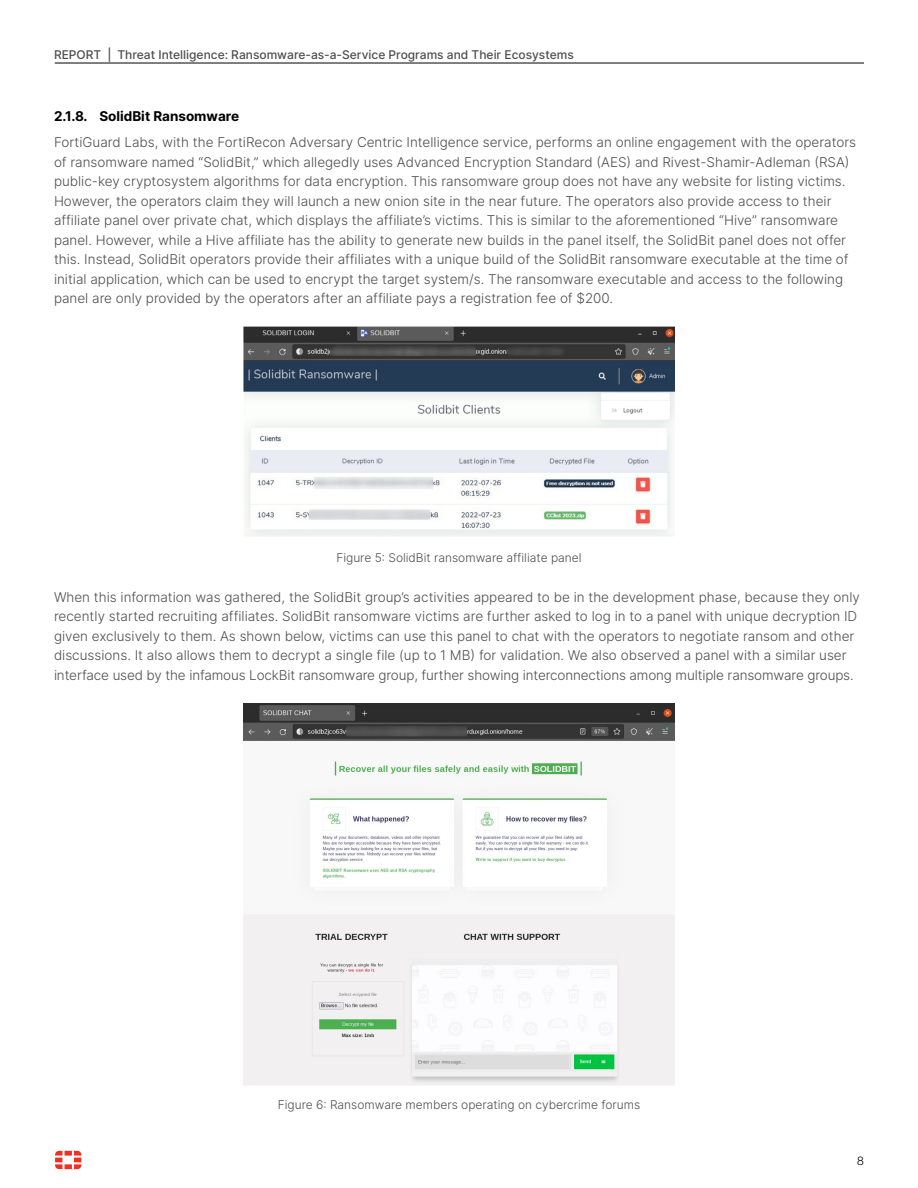
<style>
.page{position:relative;width:918px;height:1188px;background:#fff}
.page>*{position:absolute;margin:0;border:0;box-sizing:border-box;transform-origin:0 0}
.t1{font:300 13.5px/19.5px "Inter";color:#4d4d4f}
.t2{font:700 13.5px "Inter";color:#000}
.t3{font:300 12px "Inter";color:#4d4d4f}
.t4{font:500 12px "Inter";color:#4d4d4f}
.t5{font:300 12px "Helvetica Neue LT Pro";color:#000}
</style>
<div class="page">
<img style="left:243px;top:327px;width:432px;height:210px">
<img style="left:243px;top:703px;width:432px;height:382px">
<hr style="left:55px;top:63px;width:809px;height:1px;background:#000">
<svg style="left:55px;top:1151px;width:26px;height:18px"></svg>
<p class="t4" style="left:54px;top:46px;width:521px">REPORT | Threat Intelligence: Ransomware-as-a-Service Programs and Their Ecosystems</p>
<p class="t2" style="left:54px;top:106px;width:187px">2.1.8. SolidBit Ransomware</p>
<p class="t1" style="left:54px;top:133px;width:804px">FortiGuard Labs, with the FortiRecon Adversary Centric Intelligence service, performs an online engagement with the operators of ransomware named “SolidBit,” which allegedly uses Advanced Encryption Standard (AES) and Rivest-Shamir-Adleman (RSA) public-key cryptosystem algorithms for data encryption. This ransomware group does not have any website for listing victims.<br>However, the operators claim they will launch a new onion site in the near future. The operators also provide access to their affiliate panel over private chat, which displays the affiliate’s victims. This is similar to the aforementioned “Hive” ransomware panel. However, while a Hive affiliate has the ability to generate new builds in the panel itself, the SolidBit panel does not offer this. Instead, SolidBit operators provide their affiliates with a unique build of the SolidBit ransomware executable at the time of initial application, which can be used to encrypt the target system/s. The ransomware executable and access to the following panel are only provided by the operators after an affiliate pays a registration fee of $200.</p>
<p class="t3" style="left:336px;top:549px;width:247px">Figure 5: SolidBit ransomware affiliate panel</p>
<p class="t1" style="left:54px;top:587px;width:807px">When this information was gathered, the SolidBit group’s activities appeared to be in the development phase, because they only recently started recruiting affiliates. SolidBit ransomware victims are further asked to log in to a panel with unique decryption ID given exclusively to them. As shown below, victims can use this panel to chat with the operators to negotiate ransom and other discussions. It also allows them to decrypt a single file (up to 1 MB) for validation. We also observed a panel with a similar user interface used by the infamous LockBit ransomware group, further showing interconnections among multiple ransomware groups.</p>
<p class="t3" style="left:278px;top:1096px;width:364px">Figure 6: Ransomware members operating on cybercrime forums</p>
<p class="t5" style="left:857px;top:1154px;width:8px">8</p>
</div>
